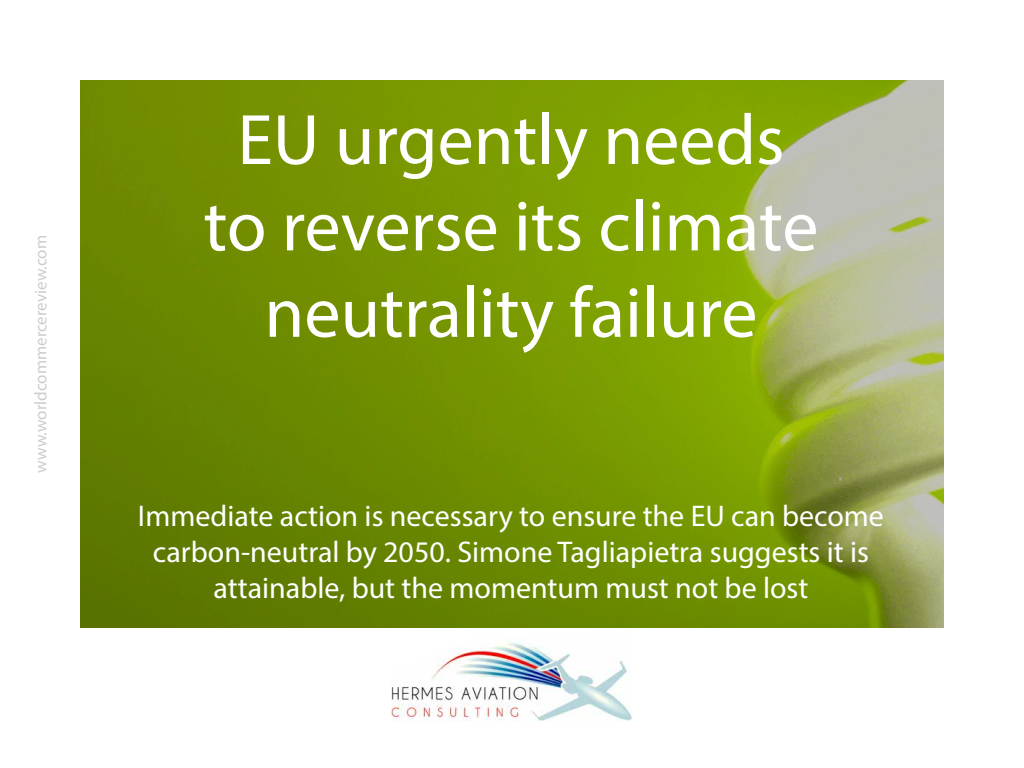
<style>
.page{position:relative;width:1024px;height:768px;background:#fff}
.page>*{position:absolute;margin:0;border:0;box-sizing:border-box;transform-origin:0 0}
.t1{font:72px/86.4px "Myriad Pro";color:#fff;text-align:center}
.t2{font:30px/36px "Myriad Pro";color:#fff;text-align:center}
.t3{font:17px "Myriad Pro";color:#ccc}
</style>
<div class="page">
<img style="left:80px;top:80px;width:864px;height:548px">
<img style="left:391px;top:642px;width:241px;height:79px">
<p class="t3" style="left:30px;top:473px;width:239px;rotate:-90deg">www.worldcommercereview.com</p>
<h1 class="t1" style="left:204px;top:96px;width:616px">EU urgently needs to reverse its climate neutrality failure</h1>
<p class="t2" style="left:138px;top:497px;width:748px">Immediate action is necessary to ensure the EU can become carbon-neutral by 2050. Simone Tagliapietra suggests it is attainable, but the momentum must not be lost</p>
</div>
